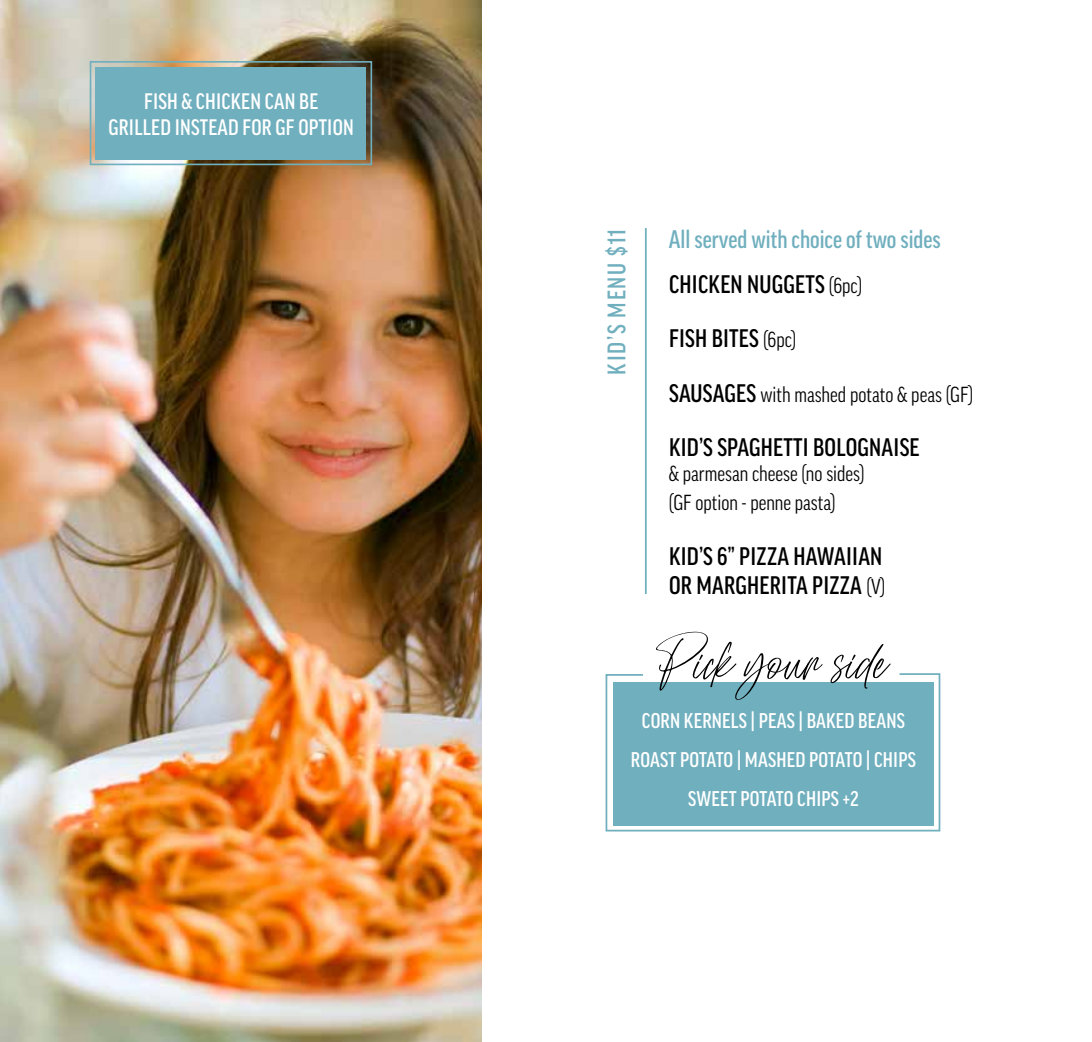
<style>
.page{position:relative;width:1092px;height:1042px;background:#fff}
.page>*{position:absolute;margin:0;border:0;box-sizing:border-box;transform-origin:0 0}
.t1{font:57.75px "Abu Dhabi";color:#000}
.t2{font:500 condensed 24.5px/29.4px "Good Pro";letter-spacing:.01em;color:#000}
.t3{font:500 condensed 24.5px/45px "Good Pro";color:#70afbe}
.t4{font:500 condensed 24.5px "Good Pro";letter-spacing:.07em;color:#70afbe}
.t5{font:500 condensed 21.7px/25.9px "Good Pro";letter-spacing:.01em;color:#fff;text-align:center}
.t6{font:condensed 21px/29.4px "Good Pro";color:#000}
.t7{font:500 condensed 20.47px/39.2px "Good Pro";letter-spacing:.01em;color:#fff;text-align:center}
.s1{color:#000}
.s2{font-weight:400;font-size:21px;color:#000}
.s3{font-weight:400;font-size:21px}
.s4{font-weight:500;font-size:24.5px}
</style>
<div class="page">
<img style="left:0;top:0;width:481px;height:1042px">
<hr style="left:645px;top:228px;width:1px;height:366px;background:#70afbe">
<svg style="left:605px;top:673px;width:336px;height:159px;background:#7fb7c5"></svg>
<div style="left:95px;top:67px;width:271px;height:92px;background:#70afbe"></div>
<div style="left:90px;top:61px;width:282px;height:104px;border:2px solid #70afbe"></div>
<p class="t5" style="left:108px;top:88px;width:247px">FISH &amp; CHICKEN CAN BE<br>GRILLED INSTEAD FOR GF OPTION</p>
<p class="t4" style="left:603px;top:374px;width:148px;rotate:-90deg">KID’S MENU $11</p>
<p class="t3" style="left:669px;top:217px;width:273px">All served with choice of two sides<br><span class="s1">CHICKEN NUGGETS</span> <span class="s2">(6pc)</span></p>
<p class="t2" style="left:669px;top:324px;width:129px">FISH BITES <span class="s3">(6pc)</span></p>
<p class="t6" style="left:669px;top:379px;width:306px"><span class="s4">SAUSAGES</span> with mashed potato &amp; peas (GF)</p>
<p class="t2" style="left:669px;top:432px;width:252px">KID’S SPAGHETTI BOLOGNAISE</p>
<p class="t6" style="left:669px;top:459px;width:197px">&amp; parmesan cheese (no sides) (GF option - penne pasta)</p>
<p class="t2" style="left:669px;top:541px;width:217px">KID’S 6” PIZZA HAWAIIAN<br>OR MARGHERITA PIZZA <span class="s3">(V)</span></p>
<h1 class="t1" style="left:655px;top:619px;width:235px">Pick your side</h1>
<p class="t7" style="left:631px;top:701px;width:286px">CORN KERNELS | PEAS | BAKED BEANS<br>ROAST POTATO | MASHED POTATO | CHIPS<br>SWEET POTATO CHIPS +2</p>
</div>
